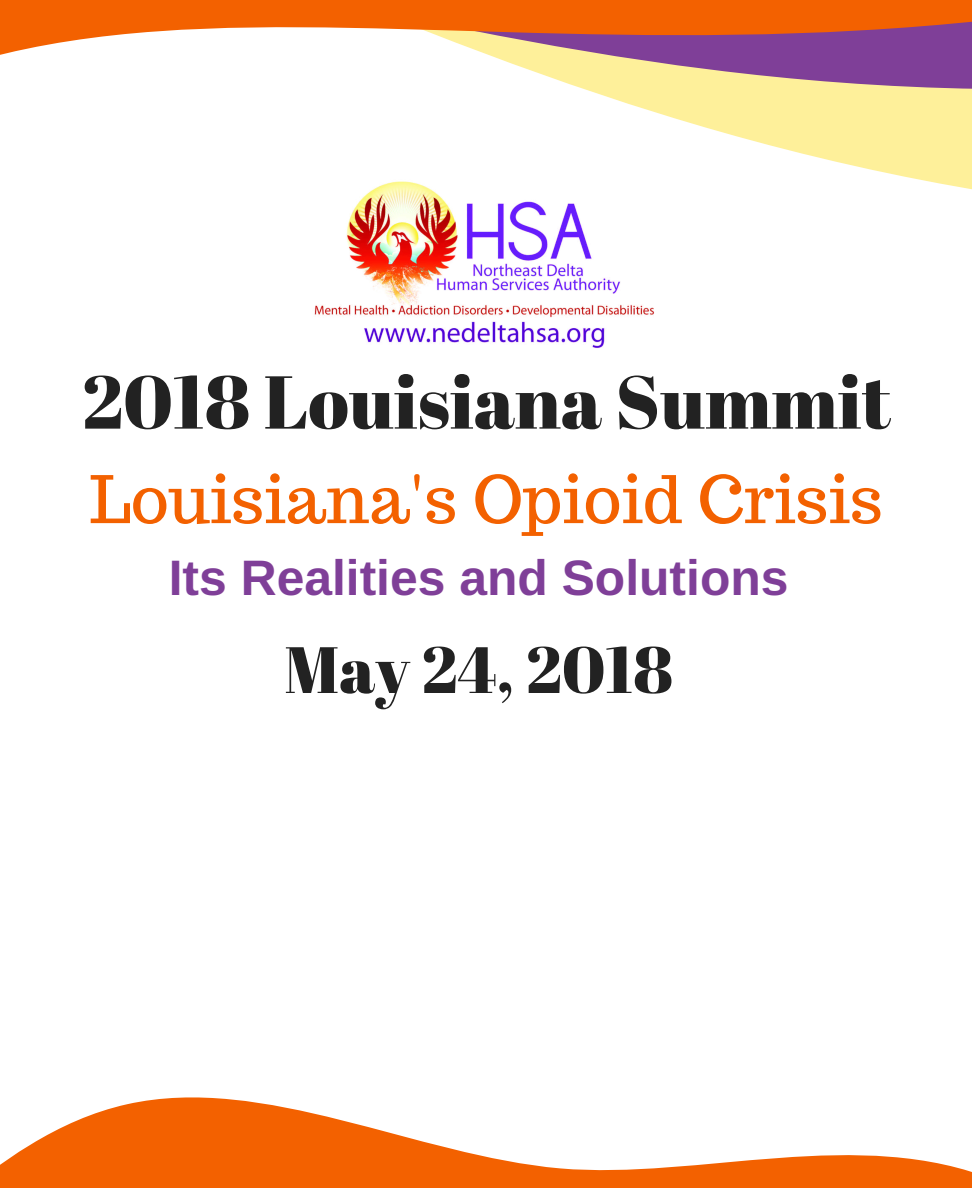
<style>
.page{position:relative;width:972px;height:1188px;background:#fff}
.page>*{position:absolute;margin:0;border:0;box-sizing:border-box;transform-origin:0 0}
.t1{font:74.7px "Abril Fatface";color:#222}
.t2{font:65.4px "Trocchi";color:#f36100}
.t3{font:65.4px "Abril Fatface";color:#222}
.t4{font:700 49.8px "Arimo";color:#7f3f98}
</style>
<div class="page">
<svg style="left:0;top:0;width:972px;height:190px"></svg>
<svg style="left:0;top:1097px;width:972px;height:91px;fill:#f36100"></svg>
<img style="left:235px;top:177px;width:503px;height:171px">
<h1 class="t1" style="left:82px;top:350px;width:811px">2018 Louisiana Summit</h1>
<h2 class="t2" style="left:90px;top:457px;width:795px">Louisiana's Opioid Crisis</h2>
<p class="t4" style="left:169px;top:550px;width:621px">Its Realities and Solutions</p>
<h2 class="t3" style="left:284px;top:624px;width:390px">May 24, 2018</h2>
</div>
